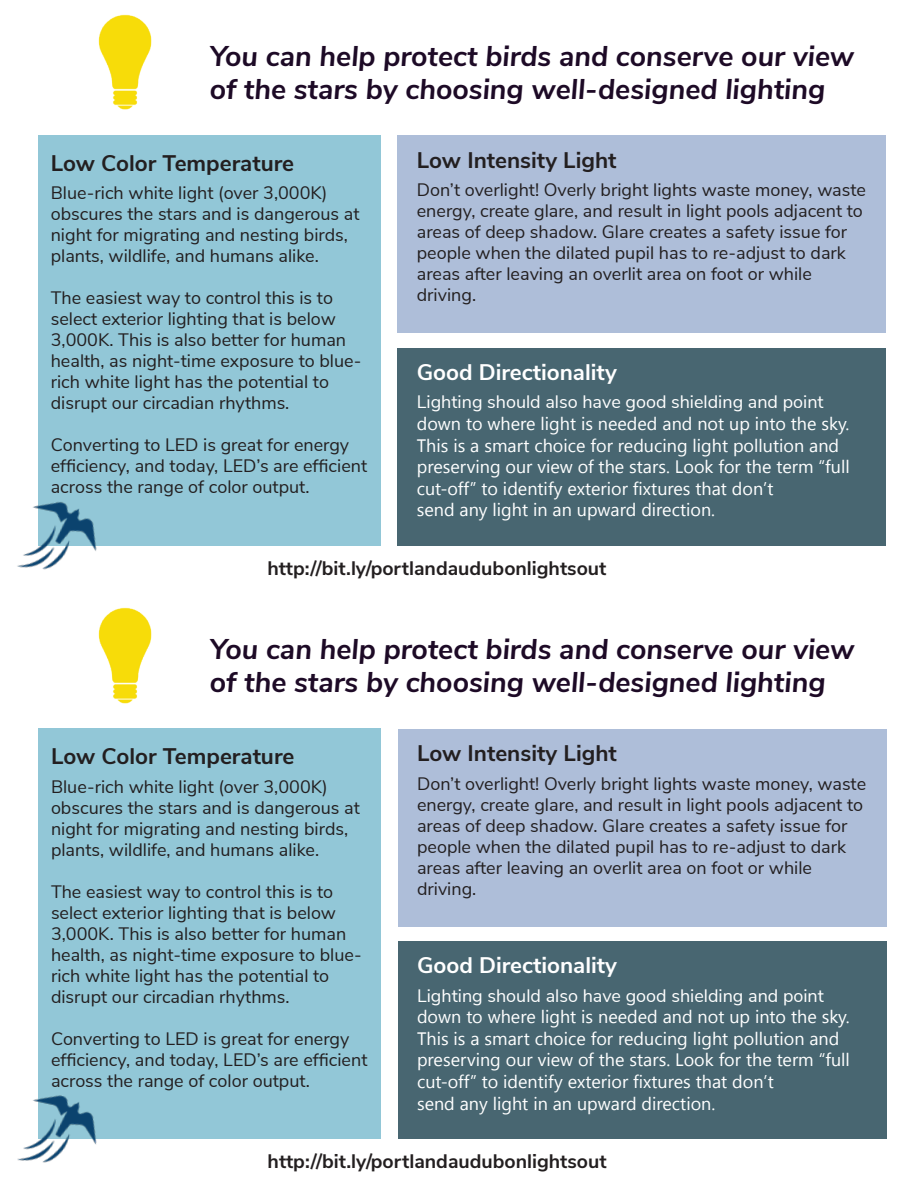
<style>
.page{position:relative;width:918px;height:1188px;background:#fff}
.page>*{position:absolute;margin:0;border:0;box-sizing:border-box;transform-origin:0 0}
.t1{font:italic 700 28.5px "Nunito Sans";color:#1d0a26}
.t2{font:700 22.5px "Nunito Sans";color:#231f20}
.t3{font:700 22.5px "Nunito Sans";color:#fff}
.t4{font:700 19.5px "Nunito Sans";color:#231f20}
.t5{font:18px/21px "Nunito Sans";color:#231f20}
.t6{font:18px/21.6px "Segoe UI";color:#fff}
.s1{font-family:"Nunito Sans"}
</style>
<div class="page">
<div style="left:38px;top:136px;width:342px;height:410px;background:#92c7d7"></div>
<div style="left:397px;top:136px;width:489px;height:197px;background:#aebed9"></div>
<div style="left:397px;top:349px;width:489px;height:197px;background:#486671"></div>
<img style="left:98px;top:14px;width:54px;height:96px">
<img style="left:17px;top:502px;width:80px;height:68px">
<div style="left:38px;top:729px;width:343px;height:410px;background:#92c7d7"></div>
<div style="left:398px;top:729px;width:488px;height:197px;background:#aebed9"></div>
<div style="left:398px;top:942px;width:488px;height:197px;background:#486671"></div>
<img style="left:98px;top:607px;width:54px;height:97px">
<img style="left:17px;top:1095px;width:80px;height:68px">
<p class="t1" style="left:210px;top:35px;width:646px">You can help protect birds and conserve our view</p>
<p class="t1" style="left:210px;top:68px;width:617px">of the stars by choosing well-designed lighting</p>
<p class="t2" style="left:51px;top:147px;width:245px">Low Color Temperature</p>
<p class="t5" style="left:51px;top:182px;width:310px">Blue-rich white light (over 3,000K) obscures the stars and is dangerous at night for migrating and nesting birds, plants, wildlife, and humans alike.</p>
<p class="t5" style="left:51px;top:287px;width:312px">The easiest way to control this is to select exterior lighting that is below 3,000K. This is also better for human health, as night-time exposure to blue&shy;rich white light has the potential to disrupt our circadian rhythms.</p>
<p class="t5" style="left:51px;top:434px;width:318px">Converting to LED is great for energy efficiency, and today, LED’s are efficient across the range of color output.</p>
<p class="t2" style="left:417px;top:144px;width:201px">Low Intensity Light</p>
<p class="t5" style="left:417px;top:179px;width:451px">Don’t overlight! Overly bright lights waste money, waste energy, create glare, and result in light pools adjacent to areas of deep shadow. Glare creates a safety issue for people when the dilated pupil has to re-adjust to dark</p>
<p class="t5" style="left:417px;top:263px;width:397px">areas after leaving an overlit area on foot or while</p>
<p class="t5" style="left:417px;top:284px;width:61px">driving.</p>
<p class="t3" style="left:417px;top:356px;width:202px">Good Directionality</p>
<p class="t6" style="left:417px;top:390px;width:434px"><span class="s1">Lighting should also have good shielding and point </span>down to where light is needed and not up into the sky.<br>This is a smart choice for reducing light pollution and preserving our view of the stars. Look for the term “full cut-off” to identify exterior fixtures that don’t</p>
<p class="t6" style="left:417px;top:498px;width:300px">send any light in an upward direction.</p>
<p class="t4" style="left:267px;top:554px;width:341px">http://bit.ly/portlandaudubonlightsout</p>
<p class="t1" style="left:210px;top:628px;width:646px">You can help protect birds and conserve our view</p>
<p class="t1" style="left:210px;top:661px;width:617px">of the stars by choosing well-designed lighting</p>
<p class="t2" style="left:51px;top:740px;width:245px">Low Color Temperature</p>
<p class="t5" style="left:51px;top:775px;width:310px">Blue-rich white light (over 3,000K) obscures the stars and is dangerous at night for migrating and nesting birds, plants, wildlife, and humans alike.</p>
<p class="t5" style="left:51px;top:880px;width:312px">The easiest way to control this is to select exterior lighting that is below 3,000K. This is also better for human health, as night-time exposure to blue&shy;rich white light has the potential to disrupt our circadian rhythms.</p>
<p class="t5" style="left:51px;top:1027px;width:318px">Converting to LED is great for energy efficiency, and today, LED’s are efficient across the range of color output.</p>
<p class="t2" style="left:417px;top:737px;width:201px">Low Intensity Light</p>
<p class="t5" style="left:417px;top:772px;width:451px">Don’t overlight! Overly bright lights waste money, waste energy, create glare, and result in light pools adjacent to areas of deep shadow. Glare creates a safety issue for people when the dilated pupil has to re-adjust to dark</p>
<p class="t5" style="left:417px;top:856px;width:397px">areas after leaving an overlit area on foot or while</p>
<p class="t5" style="left:417px;top:877px;width:61px">driving.</p>
<p class="t3" style="left:417px;top:949px;width:202px">Good Directionality</p>
<p class="t6" style="left:417px;top:984px;width:434px"><span class="s1">Lighting should also have good shielding and point </span>down to where light is needed and not up into the sky.<br>This is a smart choice for reducing light pollution and preserving our view of the stars. Look for the term “full cut-off” to identify exterior fixtures that don’t</p>
<p class="t6" style="left:417px;top:1092px;width:300px">send any light in an upward direction.</p>
<p class="t4" style="left:268px;top:1147px;width:341px">http://bit.ly/portlandaudubonlightsout</p>
</div>
